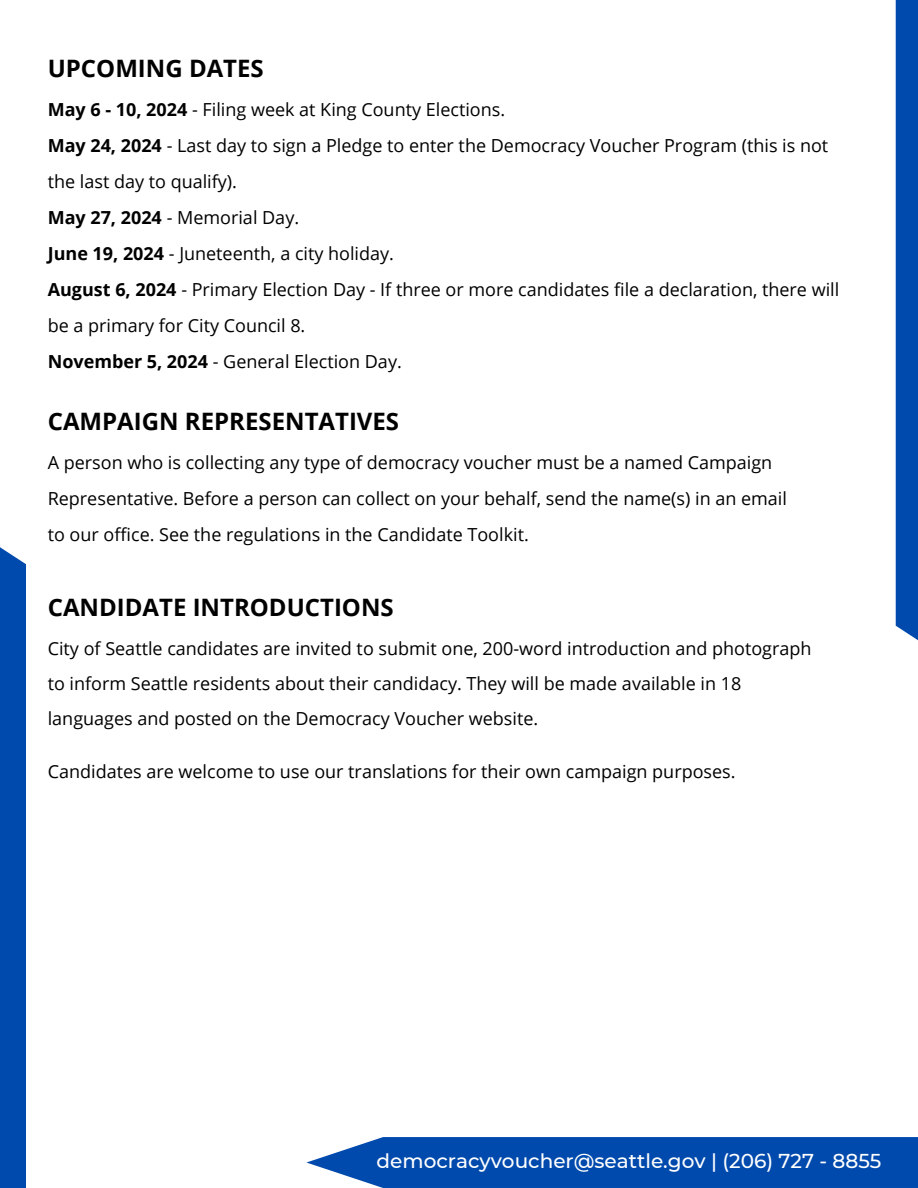
<style>
.page{position:relative;width:918px;height:1188px;background:#fff}
.page>*{position:absolute;margin:0;border:0;box-sizing:border-box;transform-origin:0 0}
.t1{font:700 24px "Open Sans";color:#000}
.t2{font:500 20.1px "Montserrat";color:#fff}
.t3{font:18px/36px "Open Sans";color:#000}
.s1{font-weight:700}
</style>
<div class="page">
<div style="left:0;top:536px;width:26px;height:652px;background:#004aad"></div>
<div style="left:896px;top:0;width:22px;height:653px;background:#004aad"></div>
<svg style="left:306px;top:1137px;width:612px;height:51px;background:#1055b2"></svg>
<p class="t1" style="left:48px;top:52px;width:218px">UPCOMING DATES</p>
<h1 class="t3" style="left:48px;top:91px;width:459px"><span class="s1">May 6 - 10, 2024</span> - Filing week at King County Elections.</h1>
<p class="t3" style="left:48px;top:127px;width:782px"><span class="s1">May 24, 2024</span> - Last day to sign a Pledge to enter the Democracy Voucher Program (this is not the last day to qualify).</p>
<h1 class="t3" style="left:48px;top:199px;width:253px"><span class="s1">May 27, 2024</span> - Memorial Day.</h1>
<p class="t3" style="left:48px;top:235px;width:348px"><span class="s1">June 19, 2024</span> - Juneteenth, a city holiday.</p>
<p class="t3" style="left:48px;top:271px;width:793px"><span class="s1">August 6, 2024</span> - Primary Election Day - If three or more candidates file a declaration, there will be a primary for City Council 8.</p>
<h3 class="t3" style="left:48px;top:343px;width:356px"><span class="s1">November 5, 2024</span> - General Election Day.</h3>
<p class="t1" style="left:48px;top:404px;width:353px">CAMPAIGN REPRESENTATIVES</p>
<p class="t3" style="left:48px;top:444px;width:741px">A person who is collecting any type of democracy voucher must be a named Campaign<br>Representative. Before a person can collect on your behalf, send the name(s) in an email to our office. See the regulations in the Candidate Toolkit.</p>
<p class="t1" style="left:48px;top:590px;width:348px">CANDIDATE INTRODUCTIONS</p>
<p class="t3" style="left:48px;top:630px;width:765px;line-height:35.2px">City of Seattle candidates are invited to submit one, 200-word introduction and photograph to inform Seattle residents about their candidacy. They will be made available in 18 languages and posted on the Democracy Voucher website.</p>
<p class="t3" style="left:48px;top:753px;width:689px">Candidates are welcome to use our translations for their own campaign purposes.</p>
<h1 class="t2" style="left:377px;top:1148px;width:506px">democracyvoucher@seattle.gov | (206) 727 - 8855</h1>
</div>
